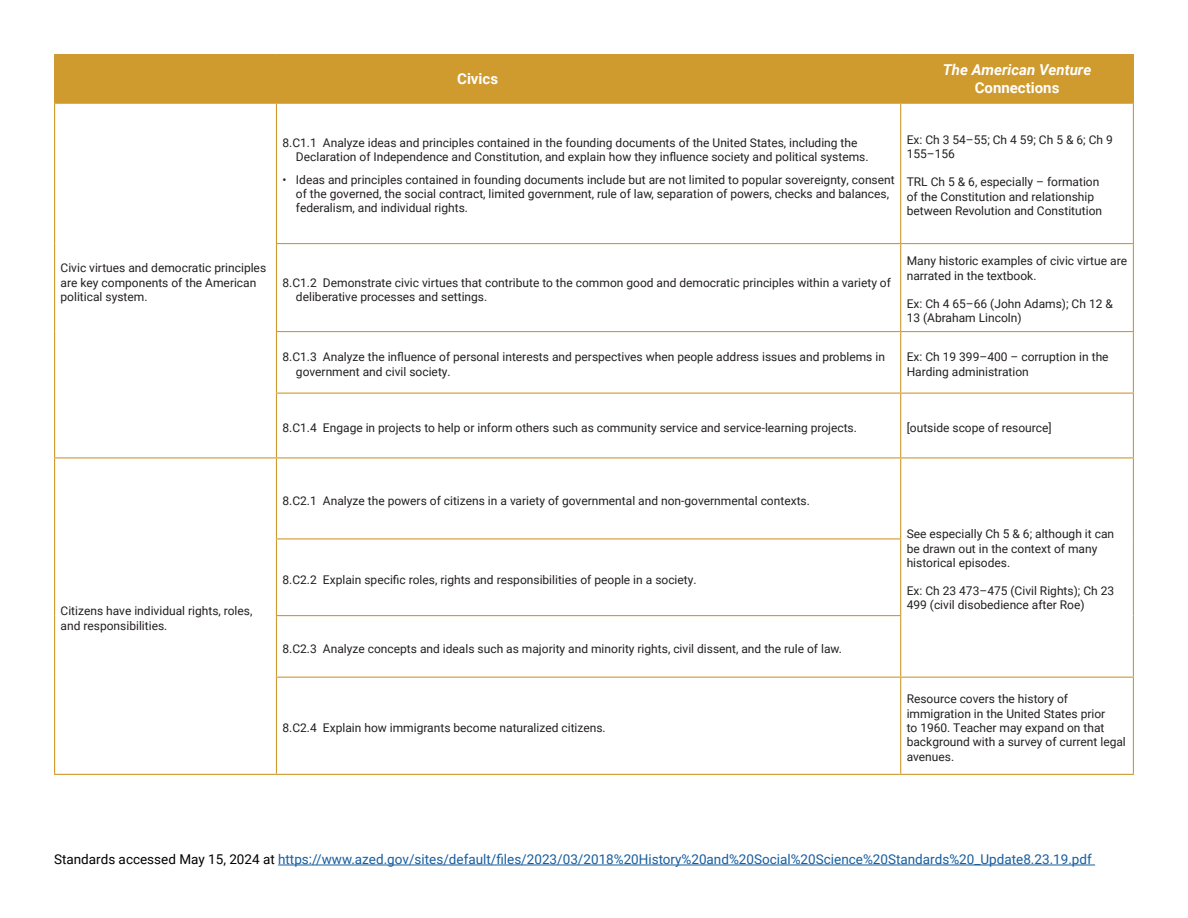
<style>
.page{position:relative;width:1188px;height:918px;background:#fff}
.page>*{position:absolute;margin:0;border:0;box-sizing:border-box;transform-origin:0 0}
.t1{font:italic 700 15px/18px "Roboto";color:#fff;text-align:center}
.t2{font:700 15px "Roboto";color:#fff}
.t3{font:13.5px "Roboto";color:#175d9e}
.t4{font:12px/14.4px "Roboto";color:#231f20}
.s1{font-style:normal}
.s2{color:#000}
</style>
<div class="page">
<hr style="left:278px;top:865px;width:817px;height:1px;background:#175d9e">
<div style="left:55px;top:55px;width:1078px;height:48px;background:#cf9a2e"></div>
<hr style="left:54px;top:54px;width:222px;height:1px;background:#cf9a2e">
<hr style="left:276px;top:54px;width:625px;height:1px;background:#cf9a2e">
<hr style="left:901px;top:54px;width:233px;height:1px;background:#cf9a2e">
<hr style="left:54px;top:103px;width:222px;height:1px;background:#cf9a2e">
<hr style="left:54px;top:104px;width:1px;height:140px;background:#cf9a2e">
<hr style="left:276px;top:103px;width:625px;height:1px;background:#cf9a2e">
<hr style="left:276px;top:104px;width:1px;height:139px;background:#cf9a2e">
<hr style="left:901px;top:103px;width:233px;height:1px;background:#cf9a2e">
<hr style="left:900px;top:104px;width:1px;height:139px;background:#cf9a2e">
<hr style="left:1133px;top:104px;width:1px;height:139px;background:#cf9a2e">
<hr style="left:54px;top:244px;width:1px;height:88px;background:#cf9a2e">
<hr style="left:276px;top:244px;width:1px;height:87px;background:#cf9a2e">
<hr style="left:900px;top:244px;width:1px;height:87px;background:#cf9a2e">
<hr style="left:1133px;top:244px;width:1px;height:87px;background:#cf9a2e">
<hr style="left:54px;top:332px;width:1px;height:61px;background:#cf9a2e">
<hr style="left:276px;top:332px;width:1px;height:61px;background:#cf9a2e">
<hr style="left:900px;top:332px;width:1px;height:61px;background:#cf9a2e">
<hr style="left:1133px;top:332px;width:1px;height:61px;background:#cf9a2e">
<hr style="left:54px;top:393px;width:1px;height:64px;background:#cf9a2e">
<hr style="left:276px;top:393px;width:625px;height:1px;background:#cf9a2e">
<hr style="left:276px;top:394px;width:1px;height:63px;background:#cf9a2e">
<hr style="left:901px;top:393px;width:233px;height:1px;background:#cf9a2e">
<hr style="left:900px;top:394px;width:1px;height:63px;background:#cf9a2e">
<hr style="left:1133px;top:394px;width:1px;height:63px;background:#cf9a2e">
<hr style="left:54px;top:457px;width:222px;height:1px;background:#cf9a2e">
<hr style="left:54px;top:458px;width:1px;height:81px;background:#cf9a2e">
<hr style="left:276px;top:457px;width:625px;height:1px;background:#cf9a2e">
<hr style="left:276px;top:458px;width:1px;height:80px;background:#cf9a2e">
<hr style="left:901px;top:457px;width:233px;height:1px;background:#cf9a2e">
<hr style="left:900px;top:458px;width:1px;height:80px;background:#cf9a2e">
<hr style="left:1133px;top:458px;width:1px;height:81px;background:#cf9a2e">
<hr style="left:54px;top:539px;width:1px;height:77px;background:#cf9a2e">
<hr style="left:276px;top:539px;width:1px;height:76px;background:#cf9a2e">
<hr style="left:900px;top:539px;width:1px;height:76px;background:#cf9a2e">
<hr style="left:1133px;top:539px;width:1px;height:77px;background:#cf9a2e">
<hr style="left:54px;top:616px;width:1px;height:61px;background:#cf9a2e">
<hr style="left:276px;top:616px;width:1px;height:61px;background:#cf9a2e">
<hr style="left:900px;top:616px;width:1px;height:61px;background:#cf9a2e">
<hr style="left:1133px;top:616px;width:1px;height:61px;background:#cf9a2e">
<hr style="left:54px;top:677px;width:1px;height:97px;background:#cf9a2e">
<hr style="left:276px;top:677px;width:625px;height:1px;background:#cf9a2e">
<hr style="left:276px;top:678px;width:1px;height:96px;background:#cf9a2e">
<hr style="left:901px;top:677px;width:233px;height:1px;background:#cf9a2e">
<hr style="left:900px;top:678px;width:1px;height:96px;background:#cf9a2e">
<hr style="left:1133px;top:678px;width:1px;height:96px;background:#cf9a2e">
<hr style="left:54px;top:774px;width:222px;height:1px;background:#cf9a2e">
<hr style="left:276px;top:774px;width:625px;height:1px;background:#cf9a2e">
<hr style="left:901px;top:774px;width:233px;height:1px;background:#cf9a2e">
<hr style="left:54px;top:55px;width:1px;height:48px;background:#cf9a2e">
<hr style="left:1133px;top:55px;width:1px;height:48px;background:#cf9a2e">
<hr style="left:276px;top:243px;width:625px;height:1px;background:#cf9a2e">
<hr style="left:901px;top:243px;width:233px;height:1px;background:#cf9a2e">
<hr style="left:276px;top:331px;width:625px;height:1px;background:#cf9a2e">
<hr style="left:901px;top:331px;width:233px;height:1px;background:#cf9a2e">
<hr style="left:276px;top:538px;width:625px;height:1px;background:#cf9a2e">
<hr style="left:276px;top:615px;width:625px;height:1px;background:#cf9a2e">
<p class="t2" style="left:457px;top:68px;width:42px">Civics</p>
<p class="t1" style="left:943px;top:60px;width:150px">The American Venture<br><span class="s1">Connections</span></p>
<p class="t4" style="left:61px;top:261px;width:207px">Civic virtues and democratic principles are key components of the American political system.</p>
<p class="t4" style="left:296px;top:135px;width:574px;text-indent:-14px">8.C1.1 Analyze ideas and principles contained in the founding documents of the United States, including the<br>Declaration of Independence and Constitution, and explain how they influence society and political systems.</p>
<p class="t4" style="left:296px;top:172px;width:600px;text-indent:-14px">• Ideas and principles contained in founding documents include but are not limited to popular sovereignty, consent of the governed, the social contract, limited government, rule of law, separation of powers, checks and balances, federalism, and individual rights.</p>
<p class="t4" style="left:907px;top:132px;width:208px">Ex: Ch 3 54–55; Ch 4 59; Ch 5 &amp; 6; Ch 9<br>155–156</p>
<p class="t4" style="left:907px;top:174px;width:197px">TRL Ch 5 &amp; 6, especially – formation of the Constitution and relationship between Revolution and Constitution</p>
<p class="t4" style="left:296px;top:275px;width:597px;text-indent:-14px">8.C1.2 Demonstrate civic virtues that contribute to the common good and democratic principles within a variety of deliberative processes and settings.</p>
<p class="t4" style="left:907px;top:254px;width:222px">Many historic examples of civic virtue are narrated in the textbook.</p>
<p class="t4" style="left:907px;top:296px;width:208px">Ex: Ch 4 65–66 (John Adams); Ch 12 &amp;<br>13 (Abraham Lincoln)</p>
<p class="t4" style="left:296px;top:350px;width:591px;text-indent:-14px">8.C1.3 Analyze the influence of personal interests and perspectives when people address issues and problems in government and civil society.</p>
<p class="t4" style="left:907px;top:350px;width:203px">Ex: Ch 19 399–400 – corruption in the<br>Harding administration</p>
<p class="t4" style="left:282px;top:420px;width:576px">8.C1.4 Engage in projects to help or inform others such as community service and service-learning projects.</p>
<p class="t4" style="left:907px;top:420px;width:146px">[outside scope of resource]</p>
<p class="t4" style="left:61px;top:603px;width:193px">Citizens have individual rights, roles, and responsibilities.</p>
<p class="t4" style="left:282px;top:493px;width:529px">8.C2.1 Analyze the powers of citizens in a variety of governmental and non-governmental contexts.</p>
<p class="t4" style="left:282px;top:572px;width:416px">8.C2.2 Explain specific roles, rights and responsibilities of people in a society.</p>
<p class="t4" style="left:282px;top:641px;width:561px">8.C2.3 Analyze concepts and ideals such as majority and minority rights, civil dissent, and the rule of law.</p>
<p class="t4" style="left:282px;top:720px;width:325px">8.C2.4 Explain how immigrants become naturalized citizens.</p>
<p class="t4" style="left:907px;top:526px;width:209px">See especially Ch 5 &amp; 6; although it can be drawn out in the context of many historical episodes.</p>
<p class="t4" style="left:907px;top:583px;width:209px">Ex: Ch 23 473–475 (Civil Rights); Ch 23<br>499 (civil disobedience after Roe)</p>
<p class="t4" style="left:907px;top:691px;width:221px">Resource covers the history of immigration in the United States prior<br>to 1960. Teacher may expand on that background with a survey of current legal avenues.</p>
<p class="t3" style="left:54px;top:850px;width:1039px"><span class="s2">Standards accessed May 15, 2024 at</span> https://www.azed.gov/sites/default/files/2023/03/2018%20History%20and%20Social%20Science%20Standards%20_Update8.23.19.pdf</p>
</div>
